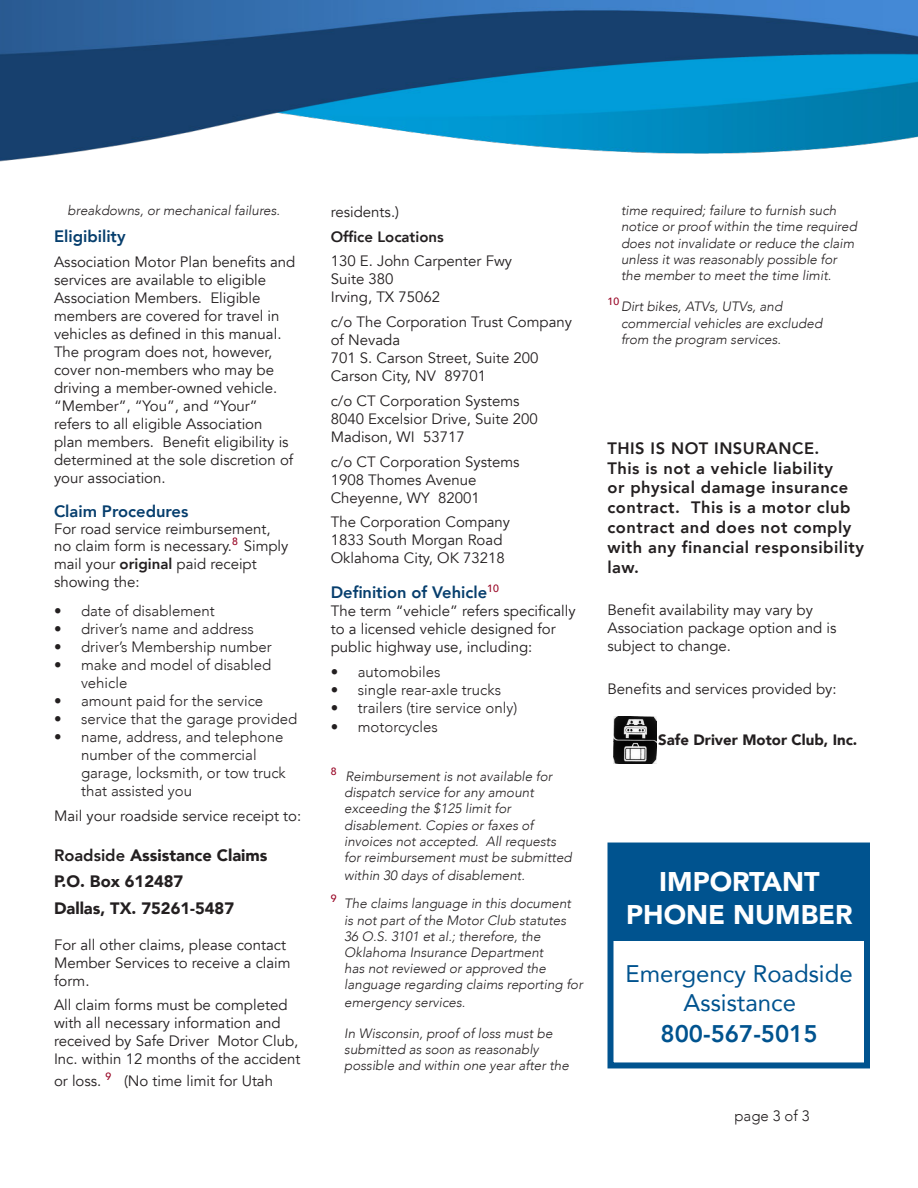
<style>
.page{position:relative;width:918px;height:1188px;background:#fff}
.page>*{position:absolute;margin:0;border:0;box-sizing:border-box;transform-origin:0 0}
._1-Page_Header{font:900 27px/32.4px "Avenir";color:#fff;text-align:center}
._1-Page_Header-2{font:24px/28.8px "Avenir";color:#00538f;text-align:center}
._1-Page_Header-3{font:800 24px "Avenir";color:#00538f}
._2-Paragraph_Heading{font:800 16.5px/19.8px "Avenir";letter-spacing:.03em;color:#231f20}
.t1{font:900 16.5px "Avenir";color:#231f20}
._2-Paragraph_Heading-2{font:800 16.5px "Avenir";color:#063e6d}
._4-disclaimers{font:800 16.5px "Avenir";color:#063e6d}
.bold_centered{font:15px/18px "Avenir";color:#231f20}
.t2{font:300 15px/18px "Avenir";color:#231f20}
.t3{font:900 15px "Avenir";color:#231f20}
.t4{font:800 15px "Avenir";color:#231f20}
._4-disclaimers-2{font:italic 300 13.5px/16.2px "Avenir";color:#231f20}
.s1{font-weight:800}
</style>
<div class="page">
<img style="left:0;top:0;width:918px;height:162px">
<div style="left:615px;top:850px;width:248px;height:91px;background:#00538f"></div>
<div style="left:608px;top:843px;width:262px;height:225px;border:6px solid #00538f"></div>
<img style="left:614px;top:716px;width:42px;height:48px">
<p class="_4-disclaimers-2" style="left:68px;top:203px;width:214px">breakdowns, or mechanical failures.</p>
<p class="_4-disclaimers" style="left:54px;top:221px;width:73px">Eligibility</p>
<p class="bold_centered" style="left:54px;top:253px;width:243px">Association Motor Plan benefits and services are available to eligible<br>Association Members. Eligible members are covered for travel in vehicles as defined in this manual.<br>The program does not, however, cover non-members who may be driving a member-owned vehicle. “Member”, “You”, and “Your” refers to all eligible Association<br>plan members. Benefit eligibility is determined at the sole discretion of your association.</p>
<p class="_2-Paragraph_Heading-2" style="left:54px;top:496px;width:136px">Claim Procedures</p>
<p class="bold_centered" style="left:54px;top:520px;width:236px">For road service reimbursement, no claim form is necessary.<sup>8</sup> Simply mail your <span class="s1">original</span> paid receipt showing the:</p>
<p class="t2" style="left:54px;top:602px;width:162px">• date of disablement</p>
<p class="t2" style="left:54px;top:620px;width:201px">• driver’s name and address</p>
<p class="t2" style="left:54px;top:638px;width:219px">• driver’s Membership number</p>
<p class="t2" style="left:81px;top:656px;width:192px;text-indent:-27px">• make and model of disabled vehicle</p>
<p class="t2" style="left:54px;top:692px;width:211px">• amount paid for the service</p>
<p class="t2" style="left:54px;top:710px;width:245px">• service that the garage provided</p>
<p class="t2" style="left:81px;top:728px;width:206px;text-indent:-27px">• name, address, and telephone number of the commercial garage, locksmith, or tow truck that assisted you</p>
<p class="bold_centered" style="left:54px;top:807px;width:249px">Mail your roadside service receipt to:</p>
<p class="t1" style="left:54px;top:841px;width:215px"><span class="s1">Roadside</span> Assistance Claims</p>
<p class="t1" style="left:54px;top:867px;width:131px">P.O. Box 612487</p>
<p class="t1" style="left:54px;top:894px;width:182px">Dallas, TX. 75261-5487</p>
<p class="bold_centered" style="left:54px;top:936px;width:238px">For all other claims, please contact<br>Member Services to receive a claim form.</p>
<p class="bold_centered" style="left:54px;top:997px;width:248px">All claim forms must be completed with all necessary information and received by Safe Driver Motor Club, Inc. within 12 months of the accident</p>
<p class="bold_centered" style="left:54px;top:1072px;width:221px">or loss. <sup>9</sup> (No time limit for Utah</p>
<p class="bold_centered" style="left:331px;top:203px;width:70px">residents.)</p>
<p class="t4" style="left:331px;top:223px;width:115px">Office Locations</p>
<p class="bold_centered" style="left:331px;top:252px;width:183px">130 E. John Carpenter Fwy<br>Suite 380<br>Irving, TX 75062</p>
<p class="bold_centered" style="left:331px;top:313px;width:243px">c/o The Corporation Trust Company of Nevada<br>701 S. Carson Street, Suite 200<br>Carson City, NV 89701</p>
<p class="bold_centered" style="left:331px;top:392px;width:209px">c/o CT Corporation Systems<br>8040 Excelsior Drive, Suite 200<br>Madison, WI 53717</p>
<p class="bold_centered" style="left:331px;top:453px;width:190px">c/o CT Corporation Systems<br>1908 Thomes Avenue<br>Cheyenne, WY 82001</p>
<p class="bold_centered" style="left:331px;top:513px;width:181px">The Corporation Company<br>1833 South Morgan Road<br>Oklahoma City, OK 73218</p>
<p class="_2-Paragraph_Heading-2" style="left:331px;top:578px;width:170px">Definition of Vehicle<sup>10</sup></p>
<p class="bold_centered" style="left:331px;top:602px;width:246px">The term “vehicle” refers specifically to a licensed vehicle designed for public highway use, including:</p>
<p class="t2" style="left:331px;top:663px;width:111px">• automobiles</p>
<p class="t2" style="left:331px;top:681px;width:172px">• single rear-axle trucks</p>
<p class="t2" style="left:331px;top:699px;width:188px">• trailers (tire service only)</p>
<p class="t2" style="left:331px;top:718px;width:109px">• motorcycles</p>
<p class="_4-disclaimers-2" style="left:344px;top:768px;width:229px;text-indent:-14px"><sup>8</sup> Reimbursement is not available for dispatch service for any amount exceeding the $125 limit for disablement. Copies or faxes of invoices not accepted. All requests for reimbursement must be submitted</p>
<p class="_4-disclaimers-2" style="left:344px;top:867px;width:182px">within 30 days of disablement.</p>
<p class="_4-disclaimers-2" style="left:344px;top:896px;width:240px;text-indent:-14px"><sup>9</sup> The claims language in this document is not part of the Motor Club statutes 36 O.S. 3101 et al.; therefore, the Oklahoma Insurance Department<br>has not reviewed or approved the language regarding claims reporting for</p>
<p class="_4-disclaimers-2" style="left:344px;top:994px;width:123px">emergency services.</p>
<p class="_4-disclaimers-2" style="left:344px;top:1025px;width:226px">In Wisconsin, proof of loss must be submitted as soon as reasonably possible and within one year after the</p>
<p class="_4-disclaimers-2" style="left:621px;top:203px;width:237px">time required; failure to furnish such notice or proof within the time required does not invalidate or reduce the claim unless it was reasonably possible for the member to meet the time limit.</p>
<p class="_4-disclaimers-2" style="left:621px;top:299px;width:203px;text-indent:-14px"><sup>10</sup> Dirt bikes, ATVs, UTVs, and commercial vehicles are excluded from the program services.</p>
<p class="_2-Paragraph_Heading" style="left:608px;top:437px;width:258px">THIS IS NOT INSURANCE.<br>This is not a vehicle liability<br>or physical damage insurance contract. This is a motor club contract and does not comply with any financial responsibility law.</p>
<p class="bold_centered" style="left:608px;top:601px;width:230px">Benefit availability may vary by<br>Association package option and is subject to change.</p>
<p class="bold_centered" style="left:608px;top:680px;width:231px">Benefits and services provided by:</p>
<p class="t3" style="left:658px;top:727px;width:201px">Safe Driver Motor Club, Inc.</p>
<p class="_1-Page_Header" style="left:626px;top:865px;width:228px">IMPORTANT<br>PHONE NUMBER</p>
<p class="_1-Page_Header-2" style="left:626px;top:958px;width:229px">Emergency Roadside<br>Assistance</p>
<p class="_1-Page_Header-3" style="left:661px;top:1012px;width:159px">800-567-5015</p>
<p class="t2" style="left:734px;top:1107px;width:77px">page 3 of 3</p>
</div>
